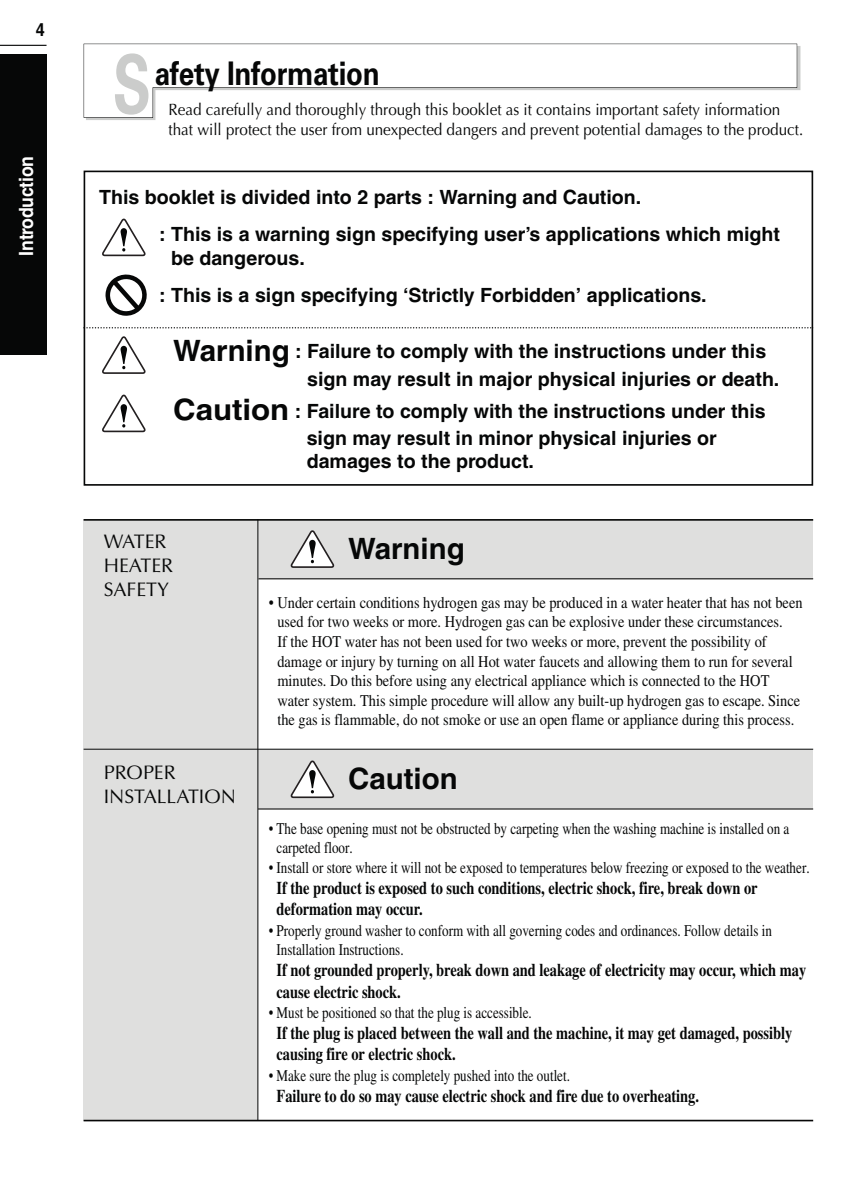
<style>
.page{position:relative;width:842px;height:1190px;background:#fff}
.page>*{position:absolute;margin:0;border:0;box-sizing:border-box;transform-origin:0 0}
.t1{font:700 81.8px "Univers";color:#cbcccb;scale:.7 1}
.t2{font:700 32.6px "Univers";letter-spacing:-.01em;color:#060707;scale:.85 1}
.t3{font:700 29.4px "Helvetica";color:#060707}
.t4{font:700 19.6px/37.4px "Helvetica";color:#060707}
.t5{font:19.6px/23.8px "Optima";color:#060707}
.t6{font:700 19.6px "Helvetica";letter-spacing:-.015em;color:#fff;scale:.9 1}
.t7{font:700 18px/21.6px "Times";color:#060707;scale:.8 1}
.t8{font:700 18px "Helvetica";color:#060707;scale:.9 1}
.t9{font:16.4px/19.6px "Times";color:#060707;scale:.88 1}
.t10{font:16.4px/19.6px "Times";color:#060707;scale:.8 1}
.t11{font:16.4px/19.8px "Optima";color:#060707;scale:.93 1}
.s1{font-size:29.4px}
</style>
<div class="page">
<div style="left:0;top:55px;width:47px;height:300px;background:#060707"></div>
<svg style="left:86px;top:46px;width:714px;height:74px"></svg>
<svg style="left:84px;top:44px;width:713px;height:74px"></svg>
<hr style="left:0;top:45px;width:47px;height:1px;background:#060707">
<div style="left:128px;top:749px;width:685px;height:60px;background:#dfdfde"></div>
<div style="left:128px;top:519px;width:685px;height:60px;background:#dfdfde"></div>
<div style="left:84px;top:519px;width:174px;height:602px;background:#dfdfde"></div>
<div style="left:84px;top:171px;width:729px;height:315px;border:2px solid #060707"></div>
<svg style="left:102px;top:218px;width:44px;height:39px"></svg>
<svg style="left:102px;top:336px;width:44px;height:38px"></svg>
<svg style="left:102px;top:394px;width:44px;height:39px"></svg>
<svg style="left:105px;top:274px;width:42px;height:42px"></svg>
<svg style="left:84px;top:327px;width:729px;height:1px"></svg>
<svg style="left:290px;top:530px;width:45px;height:38px"></svg>
<hr style="left:84px;top:519px;width:729px;height:2px;background:#060707">
<hr style="left:84px;top:749px;width:729px;height:1px;background:#060707">
<hr style="left:84px;top:1120px;width:729px;height:1px;background:#060707">
<hr style="left:258px;top:578px;width:555px;height:1px;background:#060707">
<hr style="left:257px;top:519px;width:1px;height:602px;background:#060707">
<svg style="left:290px;top:760px;width:45px;height:39px"></svg>
<hr style="left:258px;top:809px;width:555px;height:1px;background:#060707">
<p class="t8" style="left:36px;top:23px;width:11px">4</p>
<p class="t6" style="left:19px;top:256px;width:112px;rotate:-90deg">Introduction</p>
<h1 class="t1" style="left:113px;top:54px;width:56px">S</h1>
<h2 class="t2" style="left:155px;top:62px;width:266px">afety Information</h2>
<p class="t11" style="left:169px;top:101px;width:684px">Read carefully and thoroughly through this booklet as it contains important safety information that will protect the user from unexpected dangers and prevent potential damages to the product.</p>
<p class="t4" style="left:159px;top:180px;width:623px;text-indent:-60px">This booklet is divided into 2 parts : Warning and Caution.<br>: This is a warning sign specifying user’s applications which might</p>
<p class="t4" style="left:159px;top:241px;width:549px;text-indent:12px">be dangerous.<br>: This is a sign specifying ‘Strictly Forbidden’ applications.</p>
<p class="t4" style="left:307px;top:340px;width:474px;line-height:27.4px;text-indent:-134px"><span class="s1">Warning</span> : Failure to comply with the instructions under this sign may result in major physical injuries or death.</p>
<p class="t4" style="left:307px;top:399px;width:461px;line-height:27.4px;text-indent:-133px"><span class="s1">Caution</span> : Failure to comply with the instructions under this sign may result in minor physical injuries or</p>
<p class="t4" style="left:307px;top:444px;width:229px">damages to the product.</p>
<p class="t5" style="left:104px;top:532px;width:71px">WATER<br>HEATER<br>SAFETY</p>
<p class="t5" style="left:104px;top:762px;width:134px">PROPER<br>INSTALLATION</p>
<h3 class="t3" style="left:348px;top:538px;width:118px">Warning</h3>
<p class="t9" style="left:277px;top:594px;width:598px;text-indent:-9px">• Under certain conditions hydrogen gas may be produced in a water heater that has not been used for two weeks or more. Hydrogen gas can be explosive under these circumstances.<br>If the HOT water has not been used for two weeks or more, prevent the possibility of damage or injury by turning on all Hot water faucets and allowing them to run for several minutes. Do this before using any electrical appliance which is connected to the HOT water system. This simple procedure will allow any built-up hydrogen gas to escape. Since the gas is flammable, do not smoke or use an open flame or appliance during this process.</p>
<h3 class="t3" style="left:348px;top:768px;width:111px">Caution</h3>
<p class="t10" style="left:277px;top:820px;width:642px;text-indent:-8px">• The base opening must not be obstructed by carpeting when the washing machine is installed on a carpeted floor.</p>
<p class="t10" style="left:269px;top:859px;width:678px">• Install or store where it will not be exposed to temperatures below freezing or exposed to the weather.</p>
<p class="t7" style="left:277px;top:878px;width:603px">If the product is exposed to such conditions, electric shock, fire, break down or deformation may occur.</p>
<p class="t10" style="left:277px;top:922px;width:621px;text-indent:-8px">• Properly ground washer to conform with all governing codes and ordinances. Follow details in<br>Installation Instructions.</p>
<p class="t7" style="left:277px;top:961px;width:664px">If not grounded properly, break down and leakage of electricity may occur, which may cause electric shock.</p>
<p class="t10" style="left:269px;top:1004px;width:330px">• Must be positioned so that the plug is accessible.</p>
<p class="t7" style="left:277px;top:1024px;width:646px">If the plug is placed between the wall and the machine, it may get damaged, possibly causing fire or electric shock.</p>
<p class="t10" style="left:269px;top:1067px;width:378px">• Make sure the plug is completely pushed into the outlet.</p>
<p class="t7" style="left:277px;top:1086px;width:530px">Failure to do so may cause electric shock and fire due to overheating.</p>
</div>
